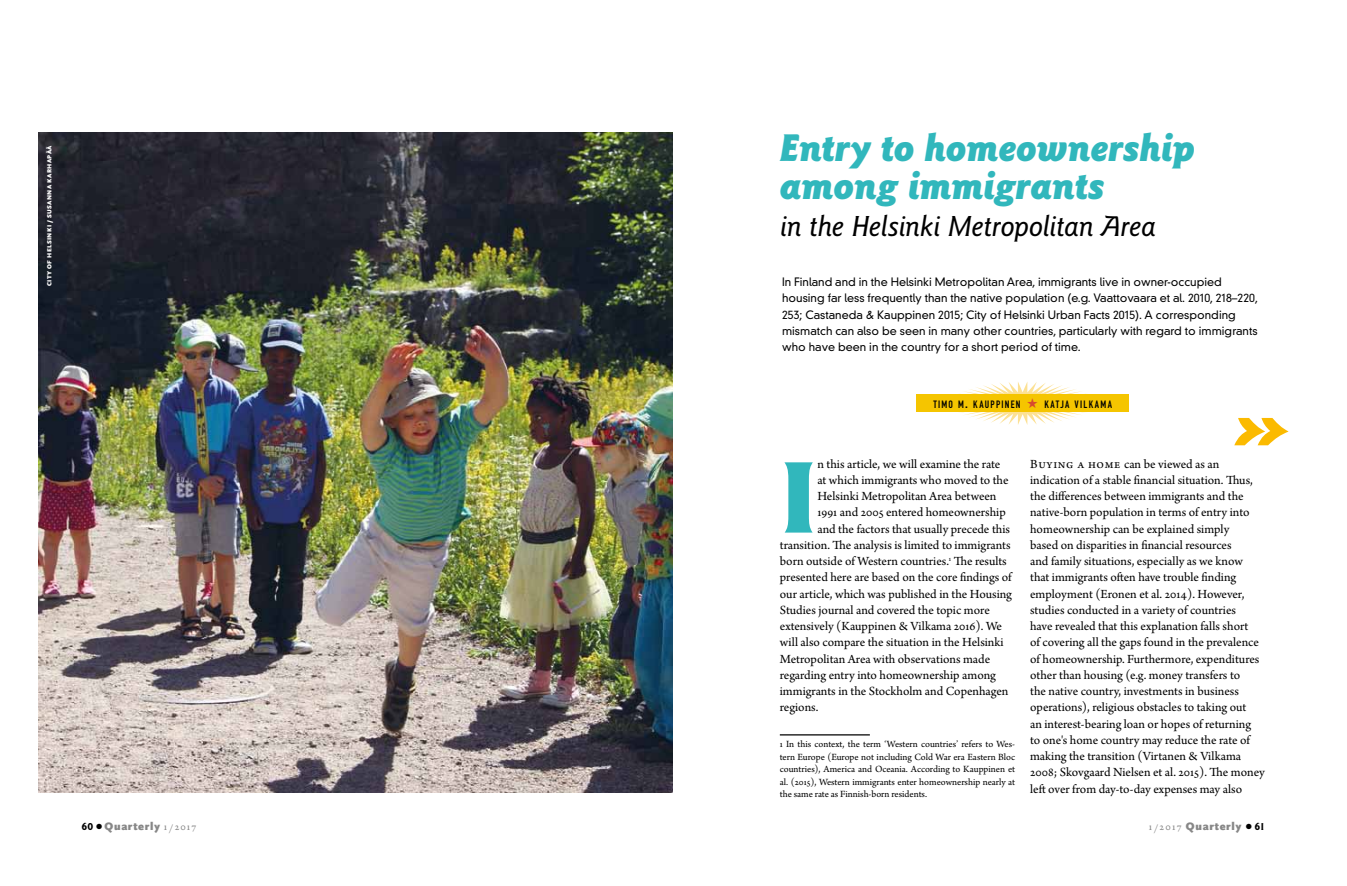
<style>
.page{position:relative;width:1347px;height:886px;background:#fff}
.page>*{position:absolute;margin:0;border:0;box-sizing:border-box;transform-origin:0 0}
.t1{font:900 105.25px "Goudy Sans Std";color:#31b7bc}
.t2{font:italic 900 40px/37.5px "Goudy Sans Std";color:#31b7bc}
.t3{font:italic 500 30px "Goudy Sans Std";letter-spacing:-.015em;color:#000}
.t4{font:13.12px/16.2px "Arno Pro";color:#000}
.t5{font:300 11.25px/16.2px "DIN Neuzeit Grotesk Std";color:#000}
.t6{font:900 11.25px "Scala Sans Pro";letter-spacing:.065em;color:#878787}
.t7{font:10.5px "DIN Engschrift Std";letter-spacing:.12em;color:#000}
.t8{font:10px/12.5px "Arno Pro";letter-spacing:-.005em;color:#000;text-align:justify}
.t9{font:900 6.25px "Scala Sans Pro";letter-spacing:.06em;color:#fff}
.s1{font-size:15px}
.s2{font-family:"Goudy Sans Std";font-weight:700;color:#000}
.s3{font-weight:400;color:#000}
.s4{font-family:"Arno Pro";font-weight:400}
</style>
<div class="page">
<svg style="left:1234px;top:418px;width:54px;height:27px"></svg>
<div style="left:916px;top:394px;width:213px;height:18px;background:#f5c500"></div>
<hr style="left:780px;top:734px;width:90px;height:1px;background:#000">
<img style="left:39px;top:133px;width:633px;height:660px">
<svg style="left:960px;top:382px;width:126px;height:43px"></svg>
<p class="t9" style="left:46px;top:286px;width:143px;rotate:-90deg">city of helsinki / susanna karhapää</p>
<h2 class="t2" style="left:780px;top:129px;width:416px">Entry to homeownership among immigrants</h2>
<h3 class="t3" style="left:780px;top:210px;width:377px">in the Helsinki Metropolitan Area</h3>
<p class="t5" style="left:782px;top:274px;width:477px">In Finland and in the Helsinki Metropolitan Area, immigrants live in owner-occupied housing far less frequently than the native population (e.g. Vaattovaara et al. 2010, 218–220, 253; Castaneda &amp; Kauppinen 2015; City of Helsinki Urban Facts 2015). A corresponding mismatch can also be seen in many other countries, particularly with regard to immigrants who have been in the country for a short period of time.</p>
<p class="t7" style="left:933px;top:398px;width:89px">TIMO M<span class="s1">.</span> KAUPPINEN</p>
<p class="t7" style="left:1044px;top:398px;width:69px">KATJA VILKAMA</p>
<h1 class="t1" style="left:780px;top:436px;width:39px">I</h1>
<p class="t4" style="left:817px;top:456px;width:184px">n this article, we will examine the rate</p>
<p class="t4" style="left:817px;top:472px;width:193px">at which immigrants who moved to the</p>
<p class="t4" style="left:817px;top:489px;width:180px">Helsinki Metropolitan Area between</p>
<p class="t4" style="left:817px;top:505px;width:189px">1991 and 2005 entered homeownership</p>
<p class="t4" style="left:817px;top:521px;width:194px">and the factors that usually precede this</p>
<p class="t4" style="left:780px;top:537px;width:232px">transition. The analysis is limited to immigrants</p>
<p class="t4" style="left:780px;top:554px;width:228px">born outside of Western countries.<sup>1</sup> The results</p>
<p class="t4" style="left:780px;top:570px;width:233px">presented here are based on the core findings of</p>
<p class="t4" style="left:780px;top:586px;width:234px">our article, which was published in the Housing</p>
<p class="t4" style="left:780px;top:602px;width:211px">Studies journal and covered the topic more</p>
<p class="t4" style="left:780px;top:619px;width:224px">extensively (Kauppinen &amp; Vilkama 2016). We</p>
<p class="t4" style="left:780px;top:635px;width:225px">will also compare the situation in the Helsinki</p>
<p class="t4" style="left:780px;top:651px;width:212px">Metropolitan Area with observations made</p>
<p class="t4" style="left:780px;top:667px;width:218px">regarding entry into homeownership among</p>
<p class="t4" style="left:780px;top:684px;width:230px">immigrants in the Stockholm and Copenhagen</p>
<p class="t4" style="left:780px;top:700px;width:40px">regions.</p>
<p class="t8" style="left:780px;top:739px;width:237px">1 In this context, the term ‘Western countries’ refers to Wes&shy;tern Europe (Europe not including Cold War era Eastern Bloc countries), America and Oceania. According to Kauppinen et al. (2015), Western immigrants enter homeownership nearly at the same rate as Finnish-born residents.</p>
<p class="t4" style="left:1030px;top:456px;width:236px">Buying a home can be viewed as an indication of a stable financial situation. Thus, the differences between immigrants and the native-born population in terms of entry into homeownership can be explained simply<br>based on disparities in financial resources<br>and family situations, especially as we know that immigrants often have trouble finding employment (Eronen et al. 2014). However, studies conducted in a variety of countries<br>have revealed that this explanation falls short<br>of covering all the gaps found in the prevalence of homeownership. Furthermore, expenditures other than housing (e.g. money transfers to<br>the native country, investments in business operations), religious obstacles to taking out<br>an interest-bearing loan or hopes of returning<br>to one's home country may reduce the rate of making the transition (Virtanen &amp; Vilkama 2008; Skovgaard Nielsen et al. 2015). The money left over from day-to-day expenses may also</p>
<p class="t6" style="left:82px;top:820px;width:116px"><span class="s2">60</span><span class="s3">○</span> Quarterly <span class="s4">1/2017</span></p>
<p class="t6" style="left:1148px;top:820px;width:118px"><span class="s4">1/2017</span> Quarterly <span class="s3">○</span> <span class="s2">61</span></p>
</div>
